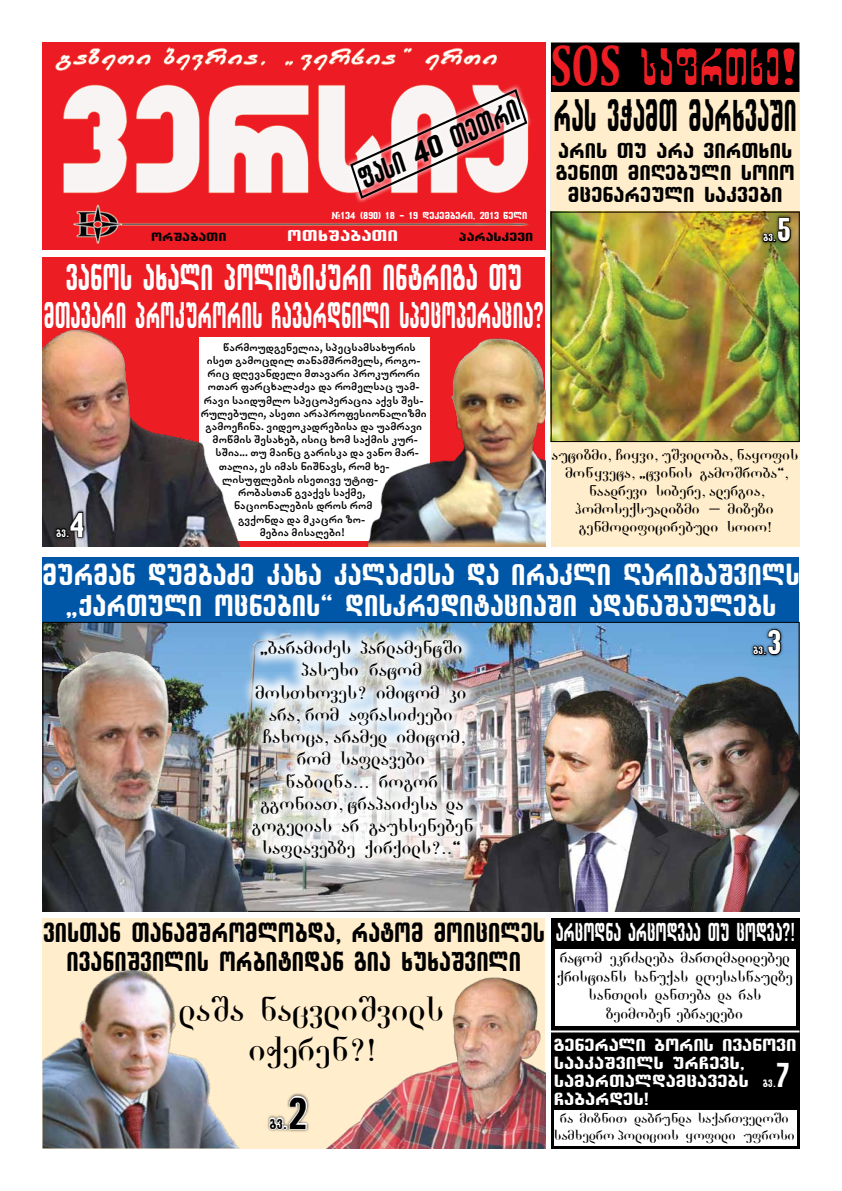
<style>
.page{position:relative;width:842px;height:1191px;background:#fff}
.page>*{position:absolute;margin:0;border:0;box-sizing:border-box;transform-origin:0 0}
.t1{font:46.2px "GEO Balav Mtavr";color:#000;scale:.54 1}
.t2{font:38.6px "Geo Gedi Mze";color:#ed1d24;scale:1.4 1}
.t3{font:38.4px "Sakar Mtavr";color:#000}
.t4{font:37.7px/37.9px "GEO Balav Mtavr";color:#fff;text-align:center;scale:.65 1}
.t5{font:33.4px/40px "GEO Bodoni";color:#000;text-align:center}
.t6{font:31.4px "GEO Balav Mtavr";color:#000;scale:.71 1}
.t7{font:31.1px/31.1px "GEO Balav Mtavr";color:#fff;text-align:center;scale:.89 1}
.t8{font:29.1px "Sakar Mtavr";color:#fff}
.t9{font:28.5px "Sakar Mtavr";color:#fff}
.t10{font:28.4px/28.4px "GEO Balav Mtavr";color:#000;scale:.84 1}
.t11{font:22px/22px "GEO Balav Mtavr";color:#000;text-align:center}
.t12{font:18.5px/22.2px "GEO Bodoni";color:#000;text-align:center}
.t13{font:18px/18px "GEO Balav Mtavr";color:#fff;scale:1.12 1}
.t14{font:16.1px "GEO Balav Mtavr";color:#fff;scale:1.28 1}
.t15{font:15.4px/18.5px "GEO Bodoni";color:#000;text-align:center}
.t16{font:15px/18px "GEO Bodoni";color:#000;text-align:center}
.t17{font:13.9px/16.6px "GEO Bodoni";color:#000;text-align:center}
.t18{font:12.2px "GEO Balav Mtavr";color:#000;scale:1.28 1}
.t19{font:12.1px "Sakar Mtavr";color:#000}
.t20{font:700 11px "Kolhety";color:#000}
.t21{font:10.2px "Balav Mtavr";color:#fff}
.t22{font:9.2px "Sakar Mtavr";color:#fff}
.t23{font:9px "Sakar Mtavr";color:#fff}
.s1{font-family:"Cambria";font-weight:700;font-size:57.8px}
.s2{font-family:"GEO Balav Mtavr"}
.s3{font-size:26.4px;color:#fff}
</style>
<div class="page">
<div style="left:551px;top:917px;width:248px;height:231px;background:#000"></div>
<div style="left:42px;top:557px;width:757px;height:354px;background:#0057a8"></div>
<img style="left:42px;top:42px;width:503px;height:207px">
<div style="left:345px;top:84px;width:187px;height:120px;background:#fff;opacity:.75"></div>
<svg style="left:349px;top:88px;width:180px;height:112px"></svg>
<div style="left:552px;top:43px;width:246px;height:278px;background:#000"></div>
<div style="left:551px;top:93px;width:248px;height:454px;background:#ffedcb"></div>
<img style="left:553px;top:214px;width:244px;height:226px">
<div style="left:551px;top:212px;width:248px;height:230px;border:1px solid #000"></div>
<div style="left:42px;top:257px;width:503px;height:290px;background:#ed1d24"></div>
<img style="left:44px;top:624px;width:753px;height:285px">
<div style="left:238px;top:625px;width:249px;height:248px;background:#fff;opacity:.9"></div>
<img style="left:42px;top:648px;width:221px;height:263px">
<img style="left:445px;top:683px;width:205px;height:228px">
<img style="left:650px;top:648px;width:149px;height:263px">
<div style="left:42px;top:917px;width:503px;height:231px;background:#ffedcb"></div>
<img style="left:327px;top:977px;width:218px;height:171px">
<img style="left:42px;top:969px;width:197px;height:179px">
<div style="left:555px;top:948px;width:240px;height:77px;background:#fff"></div>
<div style="left:554px;top:1110px;width:243px;height:35px;background:#fff"></div>
<hr style="left:551px;top:1030px;width:248px;height:2px;background:#fff">
<div style="left:760px;top:214px;width:33px;height:31px;background:#000;opacity:.75"></div>
<svg style="left:762px;top:216px;width:29px;height:36px"></svg>
<div style="left:199px;top:337px;width:231px;height:204px;background:#fff"></div>
<img style="left:367px;top:338px;width:178px;height:209px">
<img style="left:42px;top:329px;width:198px;height:217px">
<div style="left:750px;top:626px;width:34px;height:32px;background:#000;opacity:.75"></div>
<svg style="left:752px;top:628px;width:30px;height:37px"></svg>
<div style="left:53px;top:508px;width:34px;height:32px;background:#000;opacity:.75"></div>
<svg style="left:55px;top:510px;width:30px;height:37px"></svg>
<div style="left:266px;top:1092px;width:44px;height:40px;background:#000;opacity:.75"></div>
<svg style="left:268px;top:1094px;width:40px;height:38px"></svg>
<h3 class="t6" style="left:351px;top:163px;width:247px;rotate:-24deg">FASI 40 TETRI</h3>
<p class="t21" style="left:332px;top:209px;width:197px">#134 (890) 18 - 19 DEKEMBERI, 2013 WELI</p>
<p class="t18" style="left:151px;top:229px;width:61px">ORSABATI</p>
<h3 class="t14" style="left:287px;top:226px;width:88px">OTXSABATI</h3>
<p class="t18" style="left:459px;top:229px;width:60px">PARASKEVI</p>
<h3 class="t4" style="left:44px;top:258px;width:771px">VANOS AXALI POLITIKURI INTRIGA TU<br>MTAVARI PROKURORIS CAVARDNILI SPECOPERACIA?</h3>
<h3 class="t8" style="left:69px;top:509px;width:18px">4</h3>
<p class="t22" style="left:56px;top:528px;width:15px">GV.</p>
<p class="t20" style="left:223px;top:342px;width:194px">WARMOUDGENELIA, SPECSAMSAXURIS</p>
<p class="t20" style="left:207px;top:355px;width:215px">ISET GAMOCDIL TANAMSROMELS, ROGO-</p>
<p class="t20" style="left:208px;top:368px;width:214px">RIC DREVANDELI MTAVARI PROKURORI</p>
<p class="t20" style="left:208px;top:381px;width:213px">OTAR FARCXALAZEA DA ROMELSAC UAM-</p>
<p class="t20" style="left:204px;top:394px;width:221px">RAVI SAIDUMLO SPECOPERACIA AQVS SES-</p>
<p class="t20" style="left:201px;top:408px;width:227px">RULEBULI, ASETI ARAPROFESIONALIZMI</p>
<p class="t20" style="left:205px;top:421px;width:218px">GAMOECINA. VIDEOKADREBISA DA UAMRAVI</p>
<p class="t20" style="left:213px;top:434px;width:207px">MOWMIS SESAXEB, ISIC XOM SAQMIS KUR-</p>
<p class="t20" style="left:216px;top:447px;width:205px">SSIA... TU MAINC GARISKA DA VANO MAR-</p>
<p class="t20" style="left:219px;top:460px;width:172px">TALIA, ES IMAS NISNAVS, ROM XE-</p>
<p class="t20" style="left:222px;top:474px;width:158px">LISUFLEBIS ISETIVE UTIF-</p>
<p class="t20" style="left:238px;top:487px;width:129px">ROBASTAN GVAQVS SAQME,</p>
<p class="t20" style="left:234px;top:500px;width:140px">NACIONALEBIS DROS ROM</p>
<p class="t20" style="left:238px;top:513px;width:129px">GVQONDA DA MKACRI ZO-</p>
<p class="t20" style="left:260px;top:526px;width:87px">MEBIA MISAREBI!</p>
<h2 class="t2" style="left:551px;top:42px;width:179px"><span class="s1">SOS</span> SAFRTXE!</h2>
<h1 class="t1" style="left:554px;top:88px;width:452px">RAS VWAMT MARXVASI</h1>
<h3 class="t11" style="left:556px;top:140px;width:240px">ARIS TU ARA VIRTXIS<br>GENIT MIREBULI SOIO<br>MCENAREULI SAKVEBI</h3>
<h3 class="t9" style="left:776px;top:215px;width:18px">5</h3>
<p class="t23" style="left:763px;top:233px;width:14px">GV.</p>
<h3 class="t16" style="left:552px;top:446px;width:248px">AUTIZMI, CIYVI, USVILOBA, NAYOFIS<br>MOWYVETA, <span class="s2">`</span>TVINIS GAMOSROBA<span class="s2">~</span>,<br>NAADREVI SIBERE, ALERGIA,<br>HOMOSEQSUALIZMI <span class="s2">_</span> MIZEZI<br>GENMODIFICIREBULI SOIO!</h3>
<h3 class="t7" style="left:42px;top:559px;width:852px">MURMAN DUMBAZE KAXA KALAZESA DA IRAKLI RARIBASVILS `QARTULI OCNEBIS~ DISKREDITACIASI ADANASAULEBS</h3>
<h3 class="t12" style="left:252px;top:637px;width:223px"><span class="s2">`</span>BARAMIZES PARLAMENTSI<br>PASUXI RATOM<br>MOSTXOVES? IMITOM KI<br>ARA, ROM AFRASIZEEBI<br>CAXOCA, ARAMED IMITOM,<br>ROM SAFLAVEBI<br>WABILWA... ROGOR<br>GGONIAT, TRAPAIZESA DA<br>GOGELIAS AR GAUXSENEBEN<br>SAFLAVEBZE QIRQILS?..<span class="s2">~</span></h3>
<h3 class="t8" style="left:766px;top:627px;width:18px">3</h3>
<p class="t22" style="left:753px;top:645px;width:15px">GV.</p>
<h3 class="t10" style="left:67px;top:918px;width:868px;text-indent:-24px">VISTAN TANAMSROMLOBDA, RATOM MOICILES <span class="s3">ARCODNA ARCODVAA TU CODVA?!<br></span>IVANISVILIS ORBITIDAN GIA XUXASVILI</h3>
<h3 class="t5" style="left:179px;top:991px;width:267px">LASA NACVLISVILS<br>IWEREN?!</h3>
<h3 class="t15" style="left:557px;top:949px;width:237px">RATOM EKRZALEBA MARTLMADIDEBEL<br>QRISTIANS XANUQAS DRESASWAULZE<br>SANTLIS DANTEBA DA RAS<br>ZEIMOBEN EBRAELEBI</h3>
<h3 class="t13" style="left:554px;top:1035px;width:218px">GENERALI BORIS IVANOVI<br>SAAKASVILS URCEVS,<br>SAMARTALDAMCAVEBS<br>CABARDES!</h3>
<p class="t17" style="left:554px;top:1111px;width:242px">RA MIZNIT DABRUNDA SAQARTVELOSI<br>SAMXEDRO POLICIIS YOFILI UFROSI</p>
<h3 class="t8" style="left:776px;top:1059px;width:16px">7</h3>
<p class="t22" style="left:763px;top:1078px;width:15px">GV.</p>
<h3 class="t3" style="left:287px;top:1092px;width:24px">2</h3>
<p class="t19" style="left:269px;top:1117px;width:19px">GV.</p>
</div>
